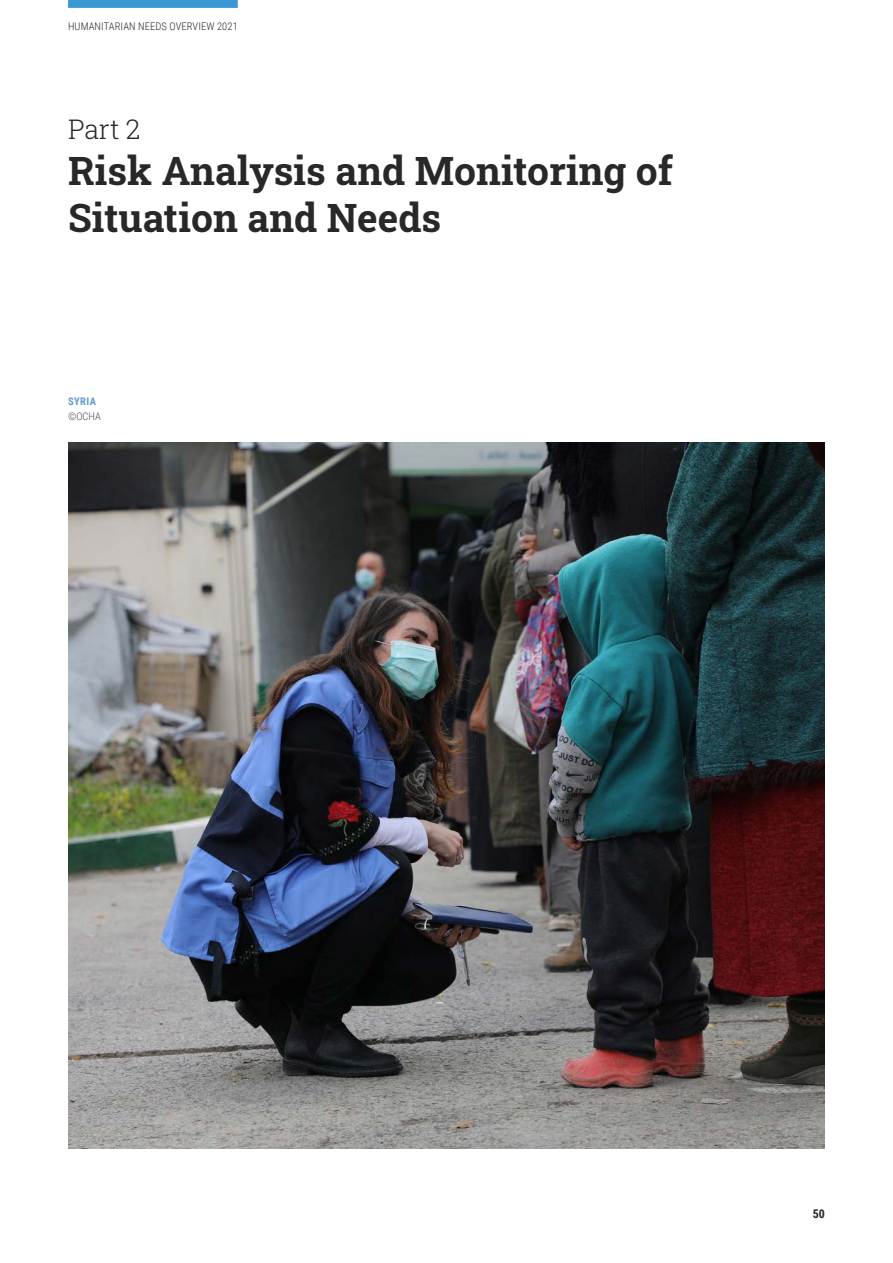
<style>
.page{position:relative;width:893px;height:1263px;background:#fff}
.page>*{position:absolute;margin:0;border:0;box-sizing:border-box;transform-origin:0 0}
.t1{font:700 39px/46.8px "Roboto Slab";color:#292829}
.t2{font:300 27px "Roboto Slab";color:#292829}
.t3{font:700 12px "Roboto Condensed";color:#292829}
.t4{font:300 10.5px "Roboto Condensed";letter-spacing:.01em;color:#292829}
.t5{font:700 10.5px "Roboto Condensed";letter-spacing:.035em;color:#6299d1}
.t6{font:300 10.5px "Roboto Condensed";color:#4c4c4e}
</style>
<div class="page">
<div style="left:68px;top:0;width:170px;height:8px;background:#3b97d3"></div>
<img style="left:68px;top:443px;width:757px;height:706px">
<p class="t4" style="left:68px;top:19px;width:171px">HUMANITARIAN NEEDS OVERVIEW 2021</p>
<p class="t2" style="left:68px;top:110px;width:74px">Part 2</p>
<p class="t1" style="left:68px;top:147px;width:606px">Risk Analysis and Monitoring of<br>Situation and Needs</p>
<p class="t5" style="left:68px;top:394px;width:29px">SYRIA</p>
<p class="t6" style="left:68px;top:409px;width:34px">©OCHA</p>
<p class="t3" style="left:813px;top:1205px;width:14px">50</p>
</div>
